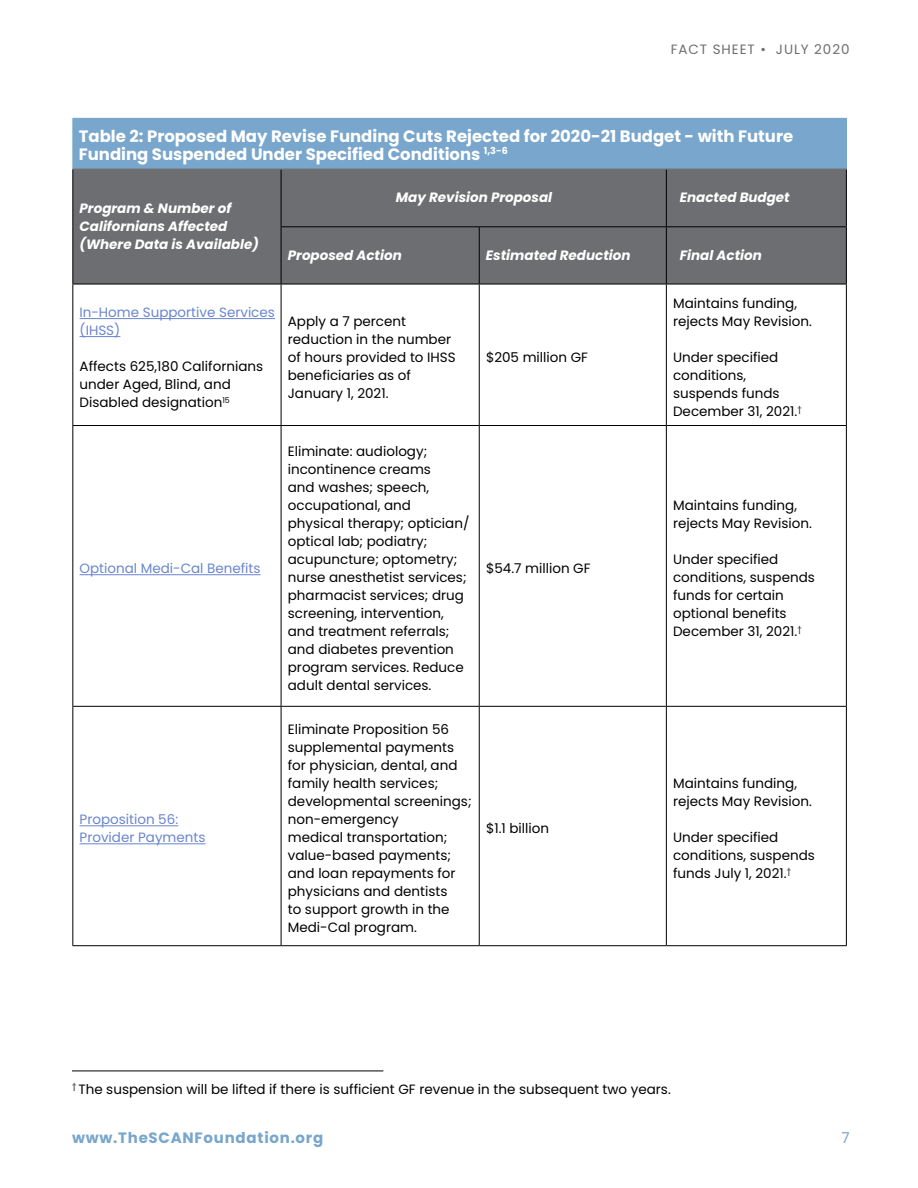
<style>
.page{position:relative;width:918px;height:1188px;background:#fff}
.page>*{position:absolute;margin:0;border:0;box-sizing:border-box;transform-origin:0 0}
.t1{font:700 16.5px/18px "Poppins";color:#fff}
.t2{font:700 15px "Poppins";letter-spacing:.05em;color:#78a6cc}
.t3{font:15px "Poppins";color:#78a6cc}
.t4{font:13.5px/18px "Poppins";color:#000}
.t5{font:italic 700 13.5px/18px "Poppins";color:#fff}
.t6{font:13.5px/18px "Poppins";color:#6985cf}
.t7{font:13.5px "Poppins";letter-spacing:.07em;color:#6d6e71}
</style>
<div class="page">
<div style="left:73px;top:118px;width:773px;height:51px;background:#78a6cc"></div>
<div style="left:73px;top:170px;width:773px;height:114px;background:#6d6e71"></div>
<hr style="left:72px;top:284px;width:1px;height:141px;background:#000">
<hr style="left:281px;top:284px;width:1px;height:141px;background:#000">
<hr style="left:479px;top:284px;width:1px;height:141px;background:#000">
<hr style="left:666px;top:284px;width:1px;height:141px;background:#000">
<hr style="left:846px;top:284px;width:1px;height:141px;background:#000">
<hr style="left:72px;top:425px;width:209px;height:1px;background:#000">
<hr style="left:72px;top:426px;width:1px;height:280px;background:#000">
<hr style="left:281px;top:425px;width:198px;height:1px;background:#000">
<hr style="left:281px;top:426px;width:1px;height:280px;background:#000">
<hr style="left:479px;top:425px;width:187px;height:1px;background:#000">
<hr style="left:479px;top:426px;width:1px;height:280px;background:#000">
<hr style="left:666px;top:425px;width:181px;height:1px;background:#000">
<hr style="left:666px;top:426px;width:1px;height:280px;background:#000">
<hr style="left:846px;top:426px;width:1px;height:280px;background:#000">
<hr style="left:72px;top:706px;width:209px;height:1px;background:#000">
<hr style="left:72px;top:707px;width:1px;height:238px;background:#000">
<hr style="left:281px;top:706px;width:198px;height:1px;background:#000">
<hr style="left:281px;top:707px;width:1px;height:238px;background:#000">
<hr style="left:479px;top:706px;width:187px;height:1px;background:#000">
<hr style="left:479px;top:707px;width:1px;height:238px;background:#000">
<hr style="left:666px;top:706px;width:181px;height:1px;background:#000">
<hr style="left:666px;top:707px;width:1px;height:238px;background:#000">
<hr style="left:846px;top:707px;width:1px;height:238px;background:#000">
<hr style="left:72px;top:945px;width:209px;height:1px;background:#000">
<hr style="left:281px;top:945px;width:198px;height:1px;background:#000">
<hr style="left:479px;top:945px;width:187px;height:1px;background:#000">
<hr style="left:666px;top:945px;width:181px;height:1px;background:#000">
<hr style="left:72px;top:169px;width:1px;height:58px;background:#000">
<hr style="left:281px;top:169px;width:1px;height:57px;background:#000">
<hr style="left:666px;top:169px;width:1px;height:57px;background:#000">
<hr style="left:846px;top:169px;width:1px;height:57px;background:#000">
<hr style="left:72px;top:227px;width:1px;height:57px;background:#000">
<hr style="left:281px;top:226px;width:198px;height:1px;background:#000">
<hr style="left:281px;top:227px;width:1px;height:57px;background:#000">
<hr style="left:479px;top:226px;width:187px;height:1px;background:#000">
<hr style="left:479px;top:227px;width:1px;height:57px;background:#000">
<hr style="left:666px;top:226px;width:181px;height:1px;background:#000">
<hr style="left:666px;top:227px;width:1px;height:57px;background:#000">
<hr style="left:846px;top:227px;width:1px;height:57px;background:#000">
<hr style="left:72px;top:284px;width:209px;height:1px;background:#000">
<hr style="left:281px;top:284px;width:198px;height:1px;background:#000">
<hr style="left:479px;top:284px;width:187px;height:1px;background:#000">
<hr style="left:666px;top:284px;width:181px;height:1px;background:#000">
<hr style="left:72px;top:118px;width:209px;height:1px;background:#78a7cd">
<hr style="left:72px;top:119px;width:1px;height:50px;background:#78a7cd">
<hr style="left:666px;top:118px;width:181px;height:1px;background:#78a7cd">
<hr style="left:846px;top:119px;width:1px;height:50px;background:#78a7cd">
<hr style="left:72px;top:169px;width:209px;height:1px;background:#6e6f72">
<hr style="left:281px;top:169px;width:198px;height:1px;background:#6e6f72">
<hr style="left:479px;top:169px;width:187px;height:1px;background:#6e6f72">
<hr style="left:666px;top:169px;width:181px;height:1px;background:#6e6f72">
<hr style="left:80px;top:318px;width:195px;height:1px;background:#6985cf">
<hr style="left:80px;top:336px;width:40px;height:1px;background:#6985cf">
<hr style="left:80px;top:574px;width:181px;height:1px;background:#6985cf">
<hr style="left:80px;top:825px;width:98px;height:1px;background:#6985cf">
<hr style="left:80px;top:843px;width:126px;height:1px;background:#6985cf">
<hr style="left:72px;top:1071px;width:311px;height:1px;background:#000">
<p class="t7" style="left:671px;top:42px;width:180px">FACT SHEET • JULY 2020</p>
<p class="t1" style="left:79px;top:127px;width:716px">Table 2: Proposed May Revise Funding Cuts Rejected for 2020-21 Budget - with Future<br>Funding Suspended Under Specified Conditions <sup>1,3-6</sup></p>
<p class="t5" style="left:80px;top:199px;width:181px">Program &amp; Number of<br>Californians Affected (Where Data is Available)</p>
<p class="t5" style="left:396px;top:188px;width:158px">May Revision Proposal</p>
<p class="t5" style="left:680px;top:188px;width:111px">Enacted Budget</p>
<p class="t5" style="left:288px;top:246px;width:115px">Proposed Action</p>
<p class="t5" style="left:486px;top:246px;width:146px">Estimated Reduction</p>
<p class="t5" style="left:680px;top:246px;width:84px">Final Action</p>
<p class="t6" style="left:80px;top:304px;width:197px">In-Home Supportive Services (IHSS)</p>
<p class="t4" style="left:80px;top:358px;width:185px">Affects 625,180 Californians under Aged, Blind, and<br>Disabled designation<sup>15</sup></p>
<p class="t4" style="left:288px;top:313px;width:169px">Apply a 7 percent reduction in the number of hours provided to IHSS beneficiaries as of<br>January 1, 2021.</p>
<p class="t6" style="left:80px;top:560px;width:183px">Optional Medi-Cal Benefits</p>
<p class="t6" style="left:80px;top:811px;width:127px">Proposition 56:<br>Provider Payments</p>
<p class="t4" style="left:288px;top:443px;width:183px">Eliminate: audiology; incontinence creams<br>and washes; speech, occupational, and physical therapy; optician/ optical lab; podiatry; acupuncture; optometry; nurse anesthetist services; pharmacist services; drug screening, intervention, and treatment referrals; and diabetes prevention program services. Reduce adult dental services.</p>
<p class="t4" style="left:288px;top:721px;width:185px">Eliminate Proposition 56 supplemental payments for physician, dental, and family health services; developmental screenings; non-emergency<br>medical transportation; value-based payments; and loan repayments for physicians and dentists<br>to support growth in the<br>Medi-Cal program.</p>
<p class="t4" style="left:486px;top:349px;width:104px">$205 million GF</p>
<p class="t4" style="left:486px;top:560px;width:106px">$54.7 million GF</p>
<p class="t4" style="left:486px;top:820px;width:65px">$1.1 billion</p>
<p class="t4" style="left:673px;top:295px;width:140px">Maintains funding, rejects May Revision.</p>
<p class="t4" style="left:673px;top:349px;width:130px">Under specified conditions, suspends funds<br>December 31, 2021.<sup>†</sup></p>
<p class="t4" style="left:673px;top:497px;width:140px">Maintains funding, rejects May Revision.</p>
<p class="t4" style="left:673px;top:551px;width:143px">Under specified conditions, suspends funds for certain optional benefits<br>December 31, 2021.<sup>†</sup></p>
<p class="t4" style="left:673px;top:775px;width:140px">Maintains funding, rejects May Revision.</p>
<p class="t4" style="left:673px;top:829px;width:143px">Under specified conditions, suspends funds July 1, 2021.<sup>†</sup></p>
<p class="t4" style="left:72px;top:1080px;width:600px"><sup>†</sup> The suspension will be lifted if there is sufficient GF revenue in the subsequent two years.</p>
<p class="t2" style="left:72px;top:1129px;width:253px">www.TheSCANFoundation.org</p>
<p class="t3" style="left:841px;top:1129px;width:10px">7</p>
</div>
